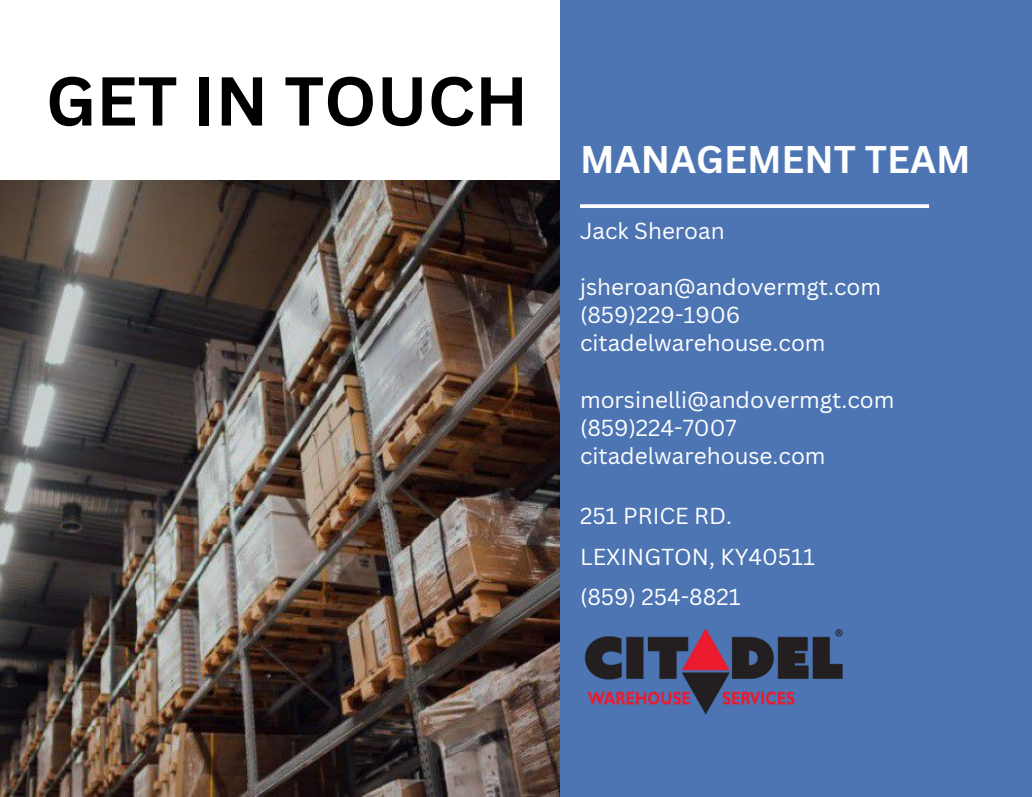
<style>
.page{position:relative;width:1032px;height:797px;background:#fff}
.page>*{position:absolute;margin:0;border:0;box-sizing:border-box;transform-origin:0 0}
.t1{font:700 67.5px "Canva Sans";color:#000}
.t2{font:700 37.5px "Canva Sans";color:#fefefe}
.t3{font:22.5px "Canva Sans";color:#fefefe}
</style>
<div class="page">
<img style="left:0;top:181px;width:560px;height:616px">
<div style="left:560px;top:0;width:471px;height:797px;background:#4d75b3"></div>
<img style="left:584px;top:628px;width:259px;height:87px">
<svg style="left:580px;top:204px;width:348px;height:4px"></svg>
<p class="t1" style="left:46px;top:53px;width:483px">GET IN TOUCH</p>
<p class="t2" style="left:580px;top:133px;width:392px">MANAGEMENT TEAM</p>
<p class="t3" style="left:580px;top:215px;width:146px">Jack Sheroan</p>
<p class="t3" style="left:580px;top:271px;width:302px">jsheroan@andovermgt.com</p>
<p class="t3" style="left:580px;top:299px;width:162px">(859)229-1906</p>
<p class="t3" style="left:580px;top:327px;width:247px">citadelwarehouse.com</p>
<p class="t3" style="left:580px;top:383px;width:316px">morsinelli@andovermgt.com</p>
<p class="t3" style="left:580px;top:412px;width:158px">(859)224-7007</p>
<p class="t3" style="left:580px;top:440px;width:247px">citadelwarehouse.com</p>
<p class="t3" style="left:580px;top:500px;width:154px">251 PRICE RD.</p>
<p class="t3" style="left:580px;top:541px;width:236px">LEXINGTON, KY40511</p>
<p class="t3" style="left:580px;top:581px;width:162px">(859) 254-8821</p>
</div>
